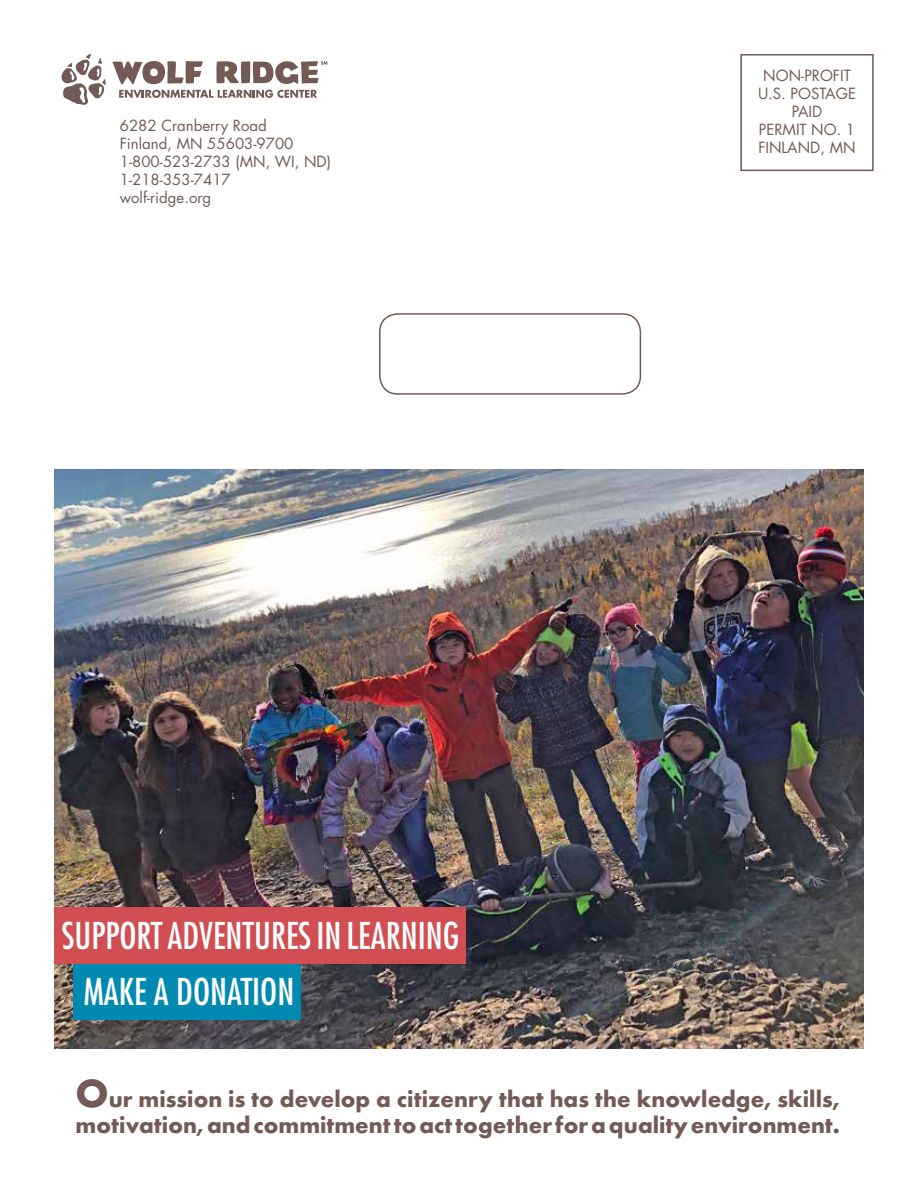
<style>
.page{position:relative;width:918px;height:1188px;background:#fff}
.page>*{position:absolute;margin:0;border:0;box-sizing:border-box;transform-origin:0 0}
.t1{font:condensed 36px/55.5px "Futura";color:#fff}
.t2{font:700 21px/25.2px "Futura";color:#735a56}
.t3{font:15px/18px "Futura";color:#735a56;text-align:center}
.s1{font-size:36px}
</style>
<div class="page">
<img style="left:54px;top:470px;width:810px;height:578px">
<div style="left:73px;top:964px;width:228px;height:56px;background:#0089b1"></div>
<div style="left:54px;top:908px;width:411px;height:56px;background:#d14e53"></div>
<div style="left:740px;top:54px;width:134px;height:117px;border:2px solid #735a56"></div>
<svg style="left:112px;top:61px;width:216px;height:37px"></svg>
<svg style="left:62px;top:54px;width:44px;height:51px"></svg>
<div style="left:379px;top:313px;width:262px;height:82px;border:2px solid #735a56;border-radius:18px"></div>
<p class="t3" style="left:120px;top:116px;width:213px;text-align:left">6282 Cranberry Road<br>Finland, MN 55603-9700<br>1-800-523-2733 (MN, WI, ND)<br>1-218-353-7417<br>wolf-ridge.org</p>
<h1 class="t1" style="left:84px;top:908px;width:377px;text-indent:-22px">SUPPORT ADVENTURES IN LEARNING<br>MAKE A DONATION</h1>
<p class="t3" style="left:758px;top:66px;width:100px">NON-PROFIT<br>U.S. POSTAGE<br>PAID<br>PERMIT NO. 1<br>FINLAND, MN</p>
<h2 class="t2" style="left:76px;top:1087px;width:766px"><span class="s1">O</span>ur mission is to develop a citizenry that has the knowledge, skills, motivation, and commitment to act together for a quality environment.</h2>
</div>
